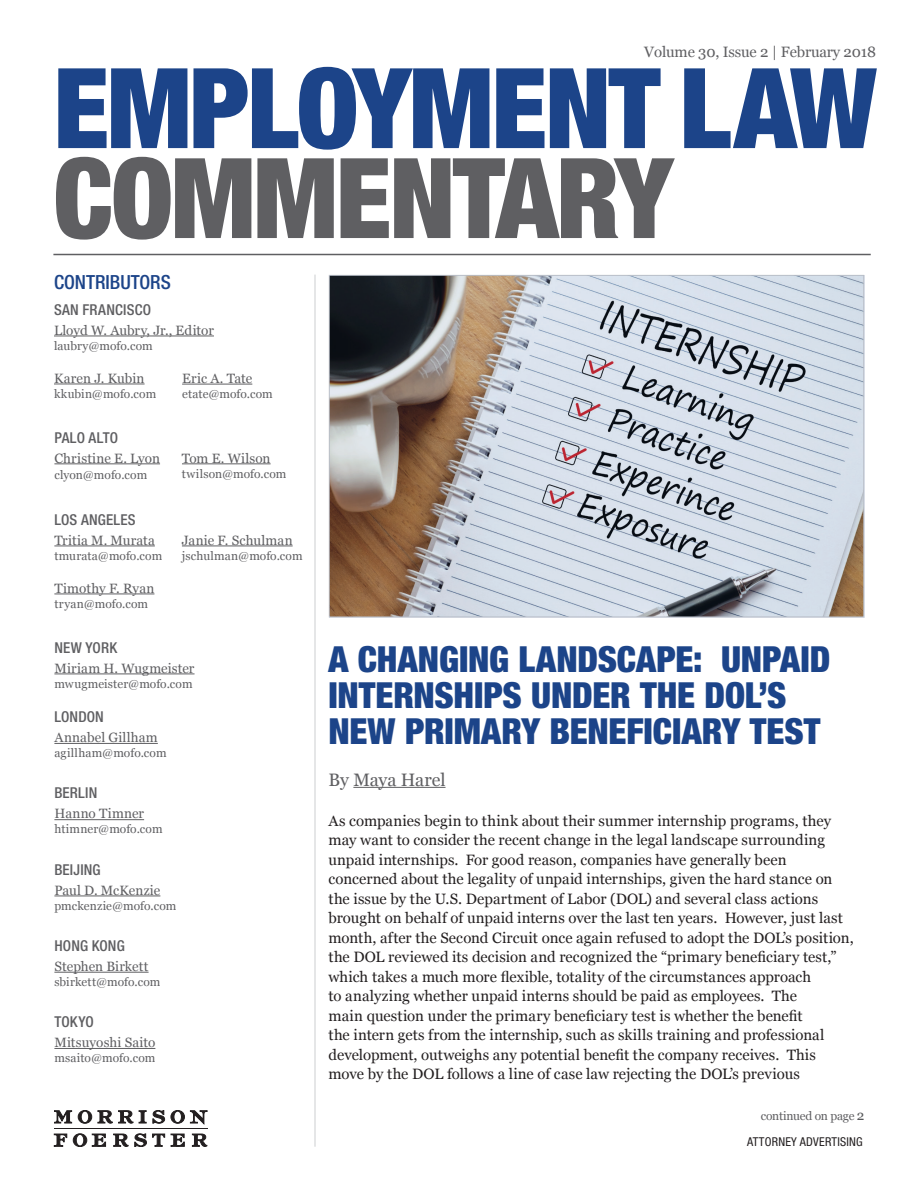
<style>
.page{position:relative;width:918px;height:1188px;background:#fff}
.page>*{position:absolute;margin:0;border:0;box-sizing:border-box;transform-origin:0 0}
.t1{font:900 condensed 111.6px "Helvetica Neue LT Std";letter-spacing:-.02em;color:#1c4489}
.t2{font:900 condensed 111.6px "Helvetica Neue LT Std";letter-spacing:-.02em;color:#5f5f62}
.t3{font:900 condensed 36px/36px "Helvetica Neue LT Std";letter-spacing:-.005em;color:#1c4489}
.t4{font:500 condensed 19.5px "Helvetica Neue LT Std";color:#1c4489}
.t5{font:18px "Georgia";letter-spacing:-.005em;color:#5f5f62}
.t6{font:15px/19.5px "Georgia";letter-spacing:.005em;color:#231f20}
.t7{font:500 condensed 15px "Helvetica Neue LT Std";letter-spacing:.01em;color:#5f5f62}
.t8{font:15px "Georgia";letter-spacing:-.01em;color:#5f5f62}
.t9{font:13.5px "Georgia";letter-spacing:.01em;color:#5f5f62}
.t10{font:condensed 12.15px "Helvetica Neue LT Std";letter-spacing:.02em;color:#231f20}
.t11{font:12px "Georgia";color:#5f5f62}
.t12{font:12px "Georgia";letter-spacing:.02em;color:#5f5f62}
.t13{font:12px "Georgia";letter-spacing:-.02em;color:#5f5f62}
.s1{font-size:13.5px;color:#57585a}
</style>
<div class="page">
<hr style="left:54px;top:1128px;width:153px;height:1px;background:#231f20">
<svg style="left:54px;top:1110px;width:18px;height:13px"></svg>
<svg style="left:78px;top:1110px;width:14px;height:14px"></svg>
<svg style="left:98px;top:1110px;width:35px;height:13px"></svg>
<svg style="left:139px;top:1110px;width:7px;height:13px"></svg>
<svg style="left:153px;top:1110px;width:12px;height:14px"></svg>
<svg style="left:171px;top:1110px;width:36px;height:14px"></svg>
<svg style="left:54px;top:1134px;width:13px;height:13px"></svg>
<svg style="left:73px;top:1134px;width:33px;height:13px"></svg>
<svg style="left:113px;top:1134px;width:15px;height:13px"></svg>
<svg style="left:134px;top:1134px;width:31px;height:13px"></svg>
<svg style="left:171px;top:1134px;width:14px;height:13px"></svg>
<svg style="left:192px;top:1134px;width:15px;height:13px"></svg>
<hr style="left:53px;top:254px;width:818px;height:1px;background:#5f5f62">
<hr style="left:353px;top:787px;width:93px;height:1px;background:#5f5f62">
<hr style="left:315px;top:275px;width:1px;height:872px;background:#cdced0">
<hr style="left:54px;top:336px;width:160px;height:1px;background:#5f5f62">
<hr style="left:54px;top:384px;width:91px;height:1px;background:#5f5f62">
<hr style="left:182px;top:384px;width:70px;height:1px;background:#5f5f62">
<hr style="left:54px;top:464px;width:106px;height:1px;background:#5f5f62">
<hr style="left:182px;top:464px;width:89px;height:1px;background:#5f5f62">
<hr style="left:54px;top:674px;width:141px;height:1px;background:#5f5f62">
<hr style="left:54px;top:743px;width:104px;height:1px;background:#5f5f62">
<hr style="left:54px;top:819px;width:90px;height:1px;background:#5f5f62">
<hr style="left:54px;top:896px;width:106px;height:1px;background:#5f5f62">
<hr style="left:54px;top:972px;width:95px;height:1px;background:#5f5f62">
<hr style="left:54px;top:1048px;width:101px;height:1px;background:#5f5f62">
<hr style="left:54px;top:546px;width:101px;height:1px;background:#5f5f62">
<hr style="left:54px;top:594px;width:100px;height:1px;background:#5f5f62">
<hr style="left:182px;top:546px;width:111px;height:1px;background:#5f5f62">
<svg style="left:329px;top:275px;width:535px;height:342px;background:#b2b3b7"></svg>
<p class="t8" style="left:644px;top:41px;width:233px">Volume 30, Issue 2 | February 2018</p>
<h1 class="t1" style="left:53px;top:40px;width:825px">EMPLOYMENT LAW</h1>
<h1 class="t2" style="left:53px;top:130px;width:621px">COMMENTARY</h1>
<h3 class="t4" style="left:54px;top:270px;width:118px">CONTRIBUTORS</h3>
<p class="t7" style="left:54px;top:300px;width:99px">SAN FRANCISCO</p>
<p class="t9" style="left:54px;top:320px;width:161px">Lloyd W. Aubry, Jr., Editor</p>
<p class="t11" style="left:54px;top:337px;width:100px">laubry@mofo.com</p>
<p class="t9" style="left:54px;top:368px;width:92px">Karen J. Kubin</p>
<p class="t11" style="left:54px;top:385px;width:104px">kkubin@mofo.com</p>
<p class="t9" style="left:182px;top:368px;width:72px">Eric A. Tate</p>
<p class="t11" style="left:182px;top:385px;width:92px">etate@mofo.com</p>
<p class="t7" style="left:54px;top:428px;width:65px">PALO ALTO</p>
<p class="t9" style="left:54px;top:448px;width:107px">Christine E. Lyon</p>
<p class="t11" style="left:54px;top:466px;width:94px">clyon@mofo.com</p>
<p class="t7" style="left:54px;top:510px;width:83px">LOS ANGELES</p>
<p class="t9" style="left:54px;top:530px;width:102px">Tritia M. Murata</p>
<p class="t11" style="left:54px;top:547px;width:109px">tmurata@mofo.com</p>
<p class="t9" style="left:54px;top:578px;width:102px">Timothy F. Ryan</p>
<p class="t11" style="left:54px;top:595px;width:95px">tryan@mofo.com</p>
<p class="t9" style="left:182px;top:448px;width:90px">Tom E. Wilson</p>
<p class="t11" style="left:182px;top:465px;width:106px">twilson@mofo.com</p>
<p class="t9" style="left:182px;top:530px;width:112px">Janie F. Schulman</p>
<p class="t11" style="left:182px;top:547px;width:122px">jschulman@mofo.com</p>
<p class="t7" style="left:54px;top:638px;width:64px">NEW YORK</p>
<p class="t9" style="left:54px;top:658px;width:142px">Miriam H. Wugmeister</p>
<p class="t11" style="left:54px;top:675px;width:140px">mwugmeister@mofo.com</p>
<p class="t7" style="left:54px;top:708px;width:51px">LONDON</p>
<p class="t9" style="left:54px;top:728px;width:105px">Annabel Gillham</p>
<p class="t12" style="left:54px;top:744px;width:114px">agillham@mofo.com</p>
<p class="t7" style="left:54px;top:784px;width:44px">BERLIN</p>
<p class="t9" style="left:54px;top:804px;width:91px">Hanno Timner</p>
<p class="t11" style="left:54px;top:821px;width:110px">htimner@mofo.com</p>
<p class="t7" style="left:54px;top:860px;width:48px">BEIJING</p>
<p class="t9" style="left:54px;top:880px;width:107px">Paul D. McKenzie</p>
<p class="t11" style="left:54px;top:897px;width:124px">pmckenzie@mofo.com</p>
<p class="t7" style="left:54px;top:937px;width:72px">HONG KONG</p>
<p class="t9" style="left:54px;top:956px;width:96px">Stephen Birkett</p>
<p class="t11" style="left:54px;top:973px;width:108px">sbirkett@mofo.com</p>
<p class="t7" style="left:54px;top:1013px;width:41px">TOKYO</p>
<p class="t9" style="left:54px;top:1033px;width:102px">Mitsuyoshi Saito</p>
<p class="t11" style="left:54px;top:1049px;width:103px">msaito@mofo.com</p>
<h2 class="t3" style="left:328px;top:641px;width:503px">A CHANGING LANDSCAPE: UNPAID<br>INTERNSHIPS UNDER THE DOL’S<br>NEW PRIMARY BENEFICIARY TEST</h2>
<p class="t5" style="left:328px;top:766px;width:119px">By Maya Harel</p>
<p class="t6" style="left:328px;top:810px;width:527px">As companies begin to think about their summer internship programs, they may want to consider the recent change in the legal landscape surrounding unpaid internships. For good reason, companies have generally been concerned about the legality of unpaid internships, given the hard stance on the issue by the U.S. Department of Labor (DOL) and several class actions brought on behalf of unpaid interns over the last ten years. However, just last month, after the Second Circuit once again refused to adopt the DOL’s position, the DOL reviewed its decision and recognized the “primary beneficiary test,” which takes a much more flexible, totality of the circumstances approach<br>to analyzing whether unpaid interns should be paid as employees. The<br>main question under the primary beneficiary test is whether the benefit<br>the intern gets from the internship, such as skills training and professional development, outweighs any potential benefit the company receives. This move by the DOL follows a line of case law rejecting the DOL’s previous</p>
<p class="t13" style="left:761px;top:1107px;width:105px">continued on page <span class="s1">2</span></p>
<p class="t10" style="left:747px;top:1135px;width:117px">ATTORNEY ADVERTISING</p>
</div>
